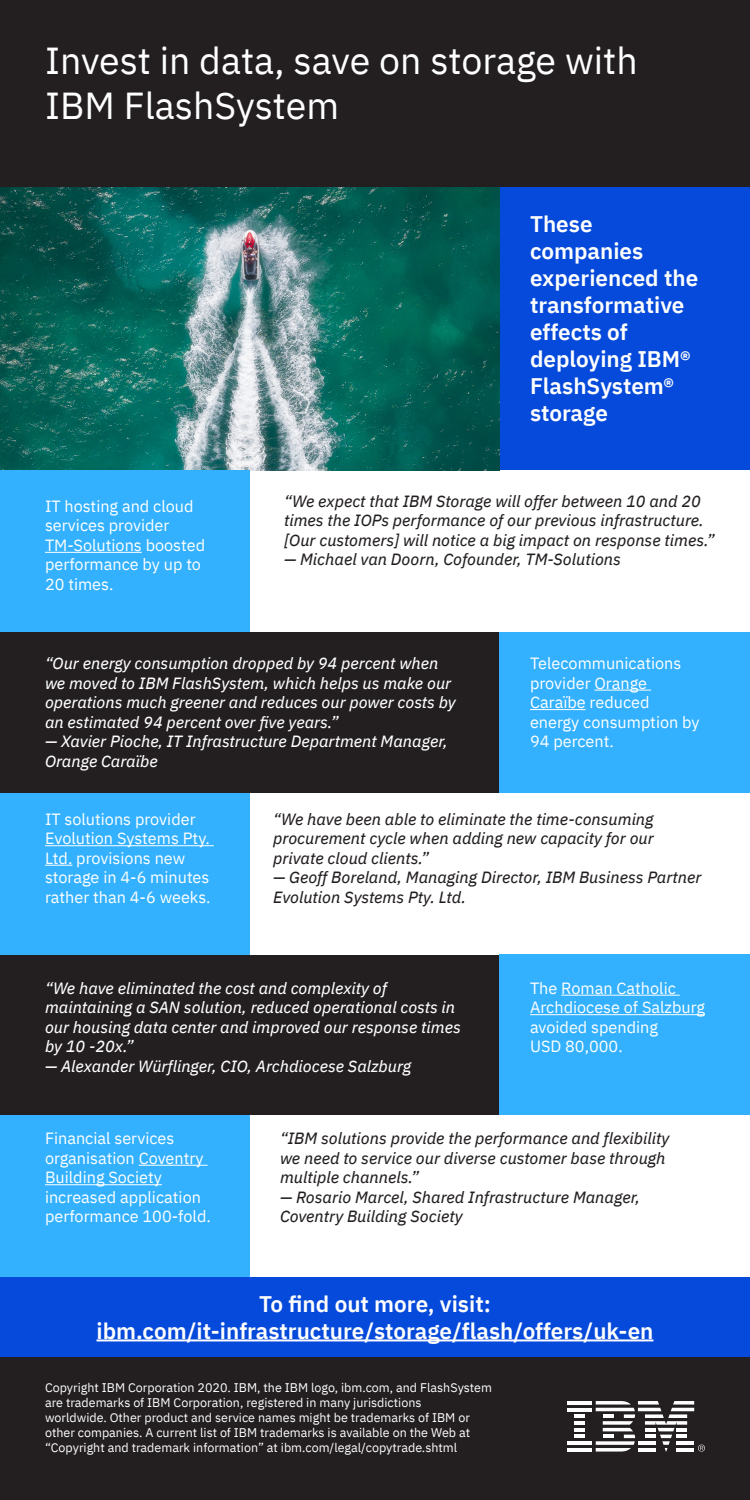
<style>
.page{position:relative;width:750px;height:1500px;background:#231f20}
.page>*{position:absolute;margin:0;border:0;box-sizing:border-box;transform-origin:0 0}
.Heading{font:37.5px/45px "IBM Plex Sans";color:#fff}
.Subhead{font:600 22.5px/27px "IBM Plex Sans";color:#fff}
.t1{font:italic 16.25px/19.5px "IBM Plex Sans Text";color:#231f20}
.Quote_white{font:italic 16.25px/19.5px "IBM Plex Sans Text";color:#fff}
.Body_text{font:16.25px/19.5px "IBM Plex Sans";color:#fff}
.Legal_text{font:12.5px/15px "IBM Plex Sans";color:#fff}
</style>
<div class="page">
<hr style="left:568px;top:1401px;width:24px;height:4px;background:#fff">
<hr style="left:568px;top:1408px;width:24px;height:3px;background:#fff">
<hr style="left:575px;top:1414px;width:10px;height:4px;background:#fff">
<hr style="left:575px;top:1421px;width:10px;height:4px;background:#fff">
<svg style="left:575px;top:1428px;width:10px;height:10px"></svg>
<hr style="left:568px;top:1441px;width:24px;height:4px;background:#fff">
<hr style="left:568px;top:1448px;width:24px;height:4px;background:#fff">
<svg style="left:596px;top:1401px;width:109px;height:51px"></svg>
<div style="left:499px;top:187px;width:251px;height:284px;background:#054ada"></div>
<div style="left:250px;top:471px;width:500px;height:161px;background:#fff"></div>
<img style="left:0;top:187px;width:499px;height:284px">
<div style="left:0;top:471px;width:250px;height:161px;background:#33b1ff"></div>
<div style="left:499px;top:632px;width:251px;height:161px;background:#33b1ff"></div>
<div style="left:0;top:793px;width:250px;height:162px;background:#33b1ff"></div>
<div style="left:250px;top:793px;width:500px;height:162px;background:#fff"></div>
<div style="left:499px;top:955px;width:251px;height:161px;background:#33b1ff"></div>
<div style="left:0;top:1116px;width:250px;height:161px;background:#33b1ff"></div>
<div style="left:250px;top:1116px;width:500px;height:161px;background:#fff"></div>
<hr style="left:594px;top:690px;width:57px;height:1px;background:#fff">
<hr style="left:530px;top:709px;width:56px;height:1px;background:#fff">
<hr style="left:561px;top:995px;width:119px;height:1px;background:#fff">
<hr style="left:530px;top:1014px;width:175px;height:1px;background:#fff">
<hr style="left:45px;top:845px;width:169px;height:1px;background:#fff">
<svg style="left:45px;top:865px;width:27px;height:1px"></svg>
<div style="left:0;top:1277px;width:750px;height:80px;background:#054ada"></div>
<hr style="left:97px;top:1339px;width:556px;height:2px;background:#fff">
<hr style="left:139px;top:1165px;width:69px;height:1px;background:#fff">
<hr style="left:45px;top:1184px;width:117px;height:1px;background:#fff">
<hr style="left:45px;top:552px;width:97px;height:1px;background:#fff">
<p class="Heading" style="left:45px;top:35px;width:594px">Invest in data, save on storage with<br>IBM FlashSystem</p>
<p class="Subhead" style="left:530px;top:209px;width:170px">These companies experienced the transformative effects of deploying IBM®<br>FlashSystem® storage</p>
<p class="Body_text" style="left:45px;top:495px;width:162px">IT hosting and cloud services provider<br>TM-Solutions boosted performance by up to<br>20 times.</p>
<p class="t1" style="left:284px;top:490px;width:432px">“We expect that IBM Storage will offer between 10 and 20 times the IOPs performance of our previous infrastructure. [Our customers] will notice a big impact on response times.”</p>
<p class="t1" style="left:284px;top:548px;width:338px">— Michael van Doorn, Cofounder, TM-Solutions</p>
<p class="Quote_white" style="left:45px;top:652px;width:412px">“Our energy consumption dropped by 94 percent when we moved to IBM FlashSystem, which helps us make our operations much greener and reduces our power costs by an estimated 94 percent over five years.”</p>
<p class="Quote_white" style="left:45px;top:730px;width:404px">— Xavier Pioche, IT Infrastructure Department Manager,<br>Orange Caraïbe</p>
<p class="Body_text" style="left:530px;top:652px;width:171px">Telecommunications provider Orange<br>Caraïbe reduced energy consumption by<br>94 percent.</p>
<p class="Body_text" style="left:45px;top:808px;width:167px">IT solutions provider<br>Evolution Systems Pty.<br>Ltd. provisions new storage in 4-6 minutes rather than 4-6 weeks.</p>
<p class="t1" style="left:273px;top:808px;width:382px;text-align:justify">“We have been able to eliminate the time-consuming procurement cycle when adding new capacity for our private cloud clients.”</p>
<p class="t1" style="left:273px;top:866px;width:430px">— Geoff Boreland, Managing Director, IBM Business Partner<br>Evolution Systems Pty. Ltd.</p>
<p class="Quote_white" style="left:45px;top:977px;width:417px">“We have eliminated the cost and complexity of maintaining a SAN solution, reduced operational costs in our housing data center and improved our response times by 10 -20x.”</p>
<p class="Quote_white" style="left:45px;top:1055px;width:368px">— Alexander Würflinger, CIO, Archdiocese Salzburg</p>
<p class="Body_text" style="left:530px;top:977px;width:176px">The Roman Catholic<br>Archdiocese of Salzburg avoided spending<br>USD 80,000.</p>
<p class="Body_text" style="left:45px;top:1127px;width:167px">Financial services organisation Coventry<br>Building Society increased application performance 100-fold.</p>
<p class="t1" style="left:280px;top:1127px;width:391px">“IBM solutions provide the performance and flexibility we need to service our diverse customer base through multiple channels.”</p>
<p class="t1" style="left:280px;top:1186px;width:362px">— Rosario Marcel, Shared Infrastructure Manager,<br>Coventry Building Society</p>
<p class="Subhead" style="left:259px;top:1288px;width:233px">To find out more, visit:</p>
<p class="Subhead" style="left:97px;top:1315px;width:558px">ibm.com/it-infrastructure/storage/flash/offers/uk-en</p>
<p class="Legal_text" style="left:45px;top:1379px;width:448px">Copyright IBM Corporation 2020. IBM, the IBM logo, ibm.com, and FlashSystem are trademarks of IBM Corporation, registered in many jurisdictions<br>worldwide. Other product and service names might be trademarks of IBM or other companies. A current list of IBM trademarks is available on the Web at “Copyright and trademark information” at ibm.com/legal/copytrade.shtml</p>
</div>
